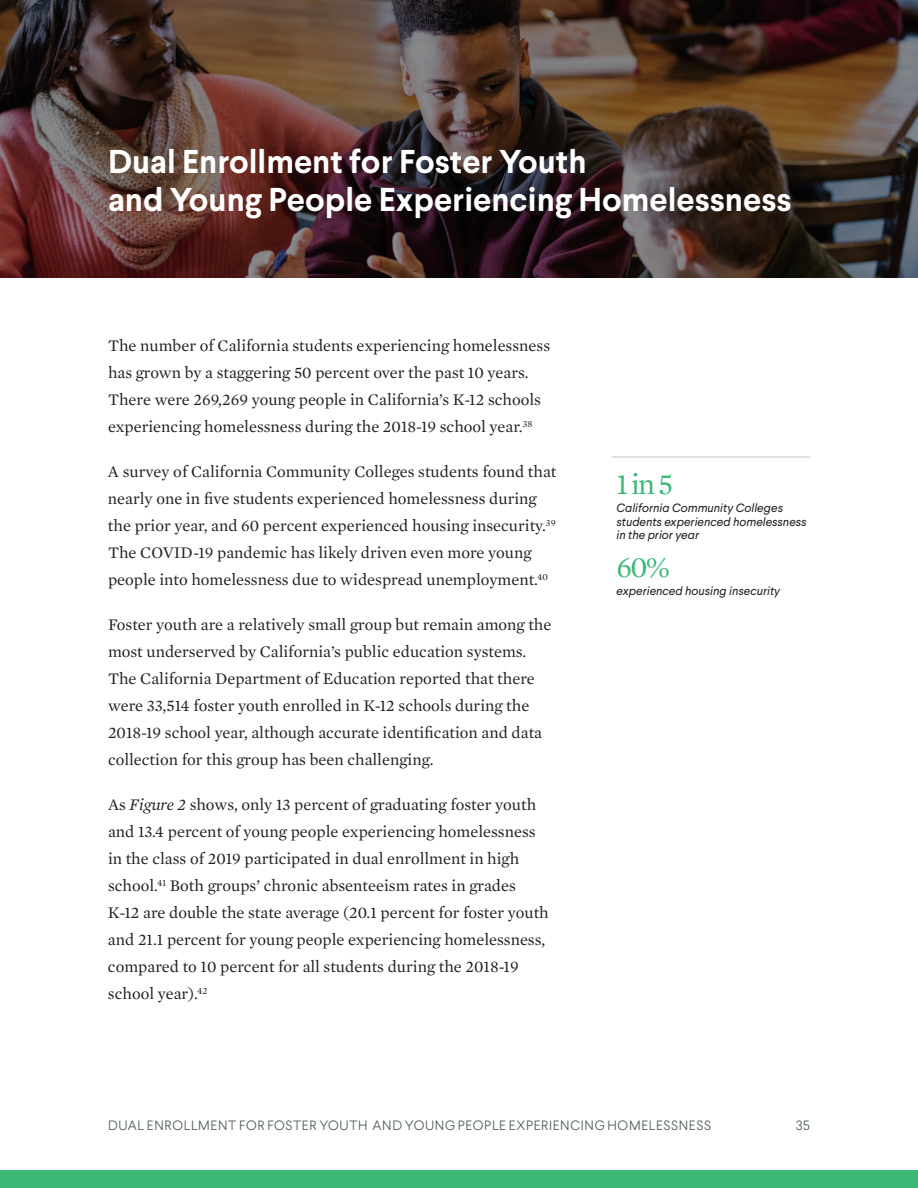
<style>
.page{position:relative;width:918px;height:1188px;background:#fff}
.page>*{position:absolute;margin:0;border:0;box-sizing:border-box;transform-origin:0 0}
.t1{font:700 33px/37.5px "Larsseit";color:#fff}
.t2{font:30px "Mercury Text G1";color:#3cb877}
.t3{font:16.5px/27px "Mercury Text G1";color:#231f20}
.t4{font:300 13.5px "Larsseit";letter-spacing:.05em;color:#4c5858}
.t5{font:italic 12px/13.5px "Larsseit";color:#1e251e}
.s1{font-style:italic}
</style>
<div class="page">
<img style="left:0;top:0;width:918px;height:277px">
<hr style="left:612px;top:456px;width:198px;height:2px;background:#d9d7d5">
<div style="left:0;top:1171px;width:918px;height:17px;background:#3cb877"></div>
<h1 class="t1" style="left:108px;top:143px;width:685px">Dual Enrollment for Foster Youth<br>and Young People Experiencing Homelessness</h1>
<p class="t3" style="left:108px;top:332px;width:444px">The number of California students experiencing homelessness has grown by a staggering 50 percent over the past 10 years.<br>There were 269,269 young people in California’s K-12 schools experiencing homelessness during the 2018-19 school year.<sup>38</sup></p>
<p class="t3" style="left:108px;top:458px;width:450px">A survey of California Community Colleges students found that nearly one in five students experienced homelessness during the prior year, and 60 percent experienced housing insecurity.<sup>39<br></sup>The COVID-19 pandemic has likely driven even more young people into homelessness due to widespread unemployment.<sup>40</sup></p>
<p class="t3" style="left:108px;top:611px;width:445px">Foster youth are a relatively small group but remain among the most underserved by California’s public education systems.<br>The California Department of Education reported that there were 33,514 foster youth enrolled in K-12 schools during the 2018-19 school year, although accurate identification and data collection for this group has been challenging.</p>
<p class="t3" style="left:108px;top:790px;width:442px">As <span class="s1">Figure 2</span> shows, only 13 percent of graduating foster youth and 13.4 percent of young people experiencing homelessness in the class of 2019 participated in dual enrollment in high school.<sup>41</sup> Both groups’ chronic absenteeism rates in grades K-12 are double the state average (20.1 percent for foster youth and 21.1 percent for young people experiencing homelessness, compared to 10 percent for all students during the 2018-19 school year).<sup>42</sup></p>
<h2 class="t2" style="left:616px;top:463px;width:58px">1 in 5</h2>
<p class="t5" style="left:616px;top:501px;width:192px">California Community Colleges students experienced homelessness in the prior year</p>
<h2 class="t2" style="left:616px;top:545px;width:55px">60%</h2>
<p class="t5" style="left:616px;top:584px;width:165px">experienced housing insecurity</p>
<p class="t4" style="left:108px;top:1117px;width:605px">DUAL ENROLLMENT FOR FOSTER YOUTH AND YOUNG PEOPLE EXPERIENCING HOMELESSNESS</p>
<p class="t4" style="left:796px;top:1117px;width:16px">35</p>
</div>
